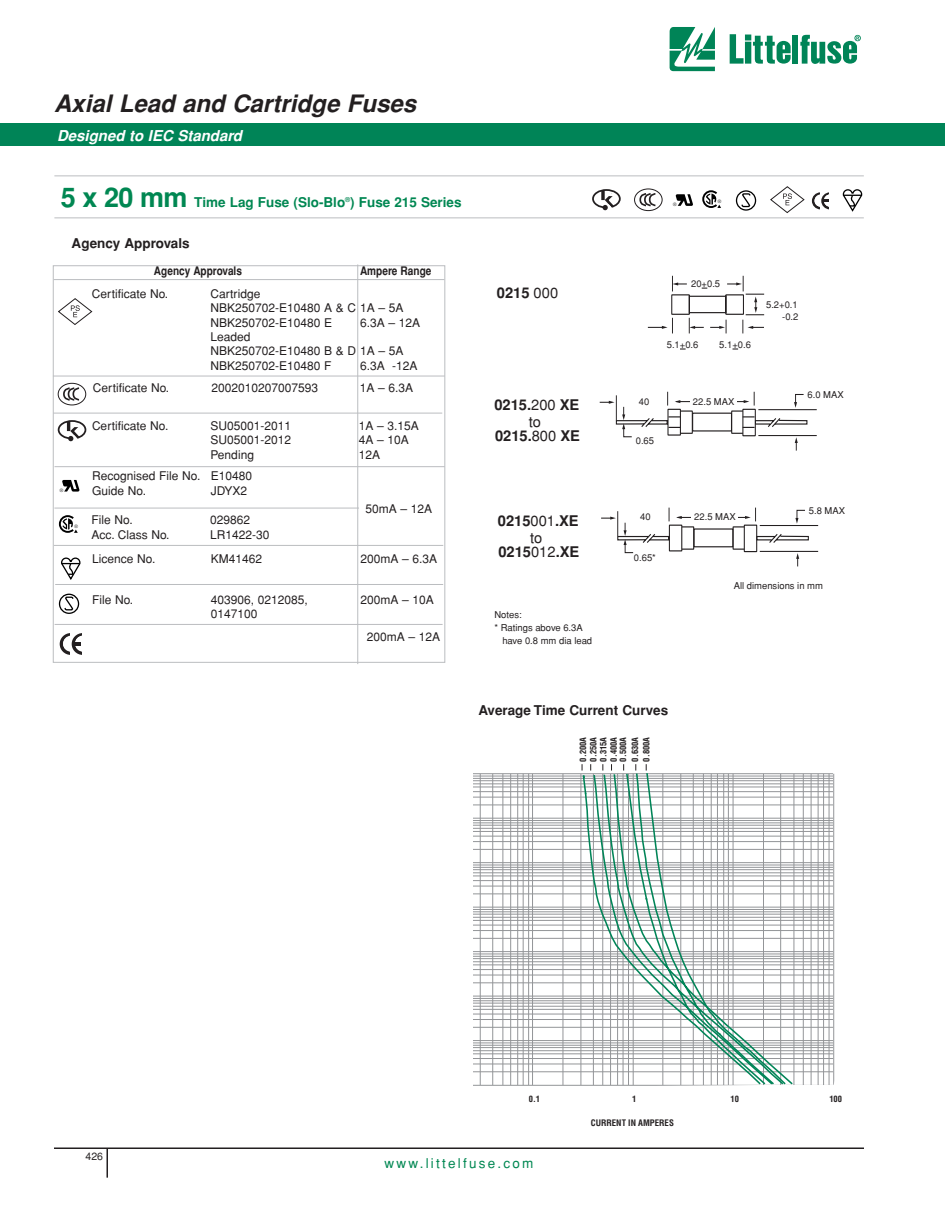
<style>
.page{position:relative;width:945px;height:1215px;background:#fff}
.page>*{position:absolute;margin:0;border:0;box-sizing:border-box;transform-origin:0 0}
.t1{font:italic 700 24px "Helvetica";color:#231f20}
.t2{font:italic 700 15px "Helvetica";color:#fff}
.t3{font:700 14.7px/16.8px "Helvetica";color:#231f20;text-align:center}
.t4{font:700 13.5px "Helvetica";color:#008752}
.t5{font:700 13.5px "Helvetica";color:#231f20}
.t6{font:13.5px "Helvetica";letter-spacing:.165em;color:#008752}
.t7{font:12px/14.4px "Helvetica";color:#231f20}
.t8{font:700 12px "Helvetica";color:#231f20;scale:.84 1}
.t9{font:10.5px "Helvetica";color:#231f20}
.t10{font:9.45px/11.9px "Helvetica";color:#231f20;text-align:right}
.t11{font:700 condensed 8.7px "Helvetica";color:#231f20}
.t12{font:700 condensed 8.55px/10.2px "Helvetica";color:#231f20;text-align:justify}
.t13{font:4.65px "Helvetica";color:#000}
.s1{font-size:27px}
.s2{font-weight:400}
</style>
<div class="page">
<div style="left:932px;top:124px;width:13px;height:22px;background:#008457"></div>
<svg style="left:670px;top:27px;width:45px;height:44px"></svg>
<div style="left:793px;top:35px;width:5px;height:29px;background:#008457"></div>
<svg style="left:800px;top:35px;width:61px;height:29px"></svg>
<svg style="left:730px;top:34px;width:61px;height:30px"></svg>
<div style="left:0;top:124px;width:932px;height:22px;background:#008457"></div>
<hr style="left:54px;top:176px;width:810px;height:1px;background:#bbbdc0">
<hr style="left:54px;top:218px;width:810px;height:1px;background:#bbbdc0">
<hr style="left:54px;top:1148px;width:810px;height:1px;background:#231f20">
<hr style="left:106px;top:1148px;width:2px;height:30px;background:#231f20">
<svg style="left:479px;top:774px;width:356px;height:311px"></svg>
<svg style="left:787px;top:773px;width:7px;height:312px"></svg>
<svg style="left:580px;top:764px;width:207px;height:322px"></svg>
<svg style="left:600px;top:275px;width:217px;height:176px"></svg>
<svg style="left:601px;top:508px;width:218px;height:58px"></svg>
<hr style="left:54px;top:279px;width:390px;height:1px;background:#bbbdc0">
<div style="left:53px;top:265px;width:392px;height:398px;border:1px solid #bbbdc0"></div>
<hr style="left:357px;top:264px;width:1px;height:400px;background:#bbbdc0">
<hr style="left:55px;top:466px;width:390px;height:1px;background:#bbbdc0">
<hr style="left:53px;top:376px;width:392px;height:1px;background:#bbbdc0">
<hr style="left:53px;top:413px;width:389px;height:1px;background:#bbbdc0">
<hr style="left:54px;top:508px;width:305px;height:1px;background:#bbbdc0">
<hr style="left:54px;top:545px;width:389px;height:1px;background:#bbbdc0">
<hr style="left:55px;top:584px;width:388px;height:1px;background:#bbbdc0">
<svg style="left:58px;top:298px;width:34px;height:27px"></svg>
<div style="left:58px;top:383px;width:28px;height:22px;border:1px solid #231f20;border-radius:50%"></div>
<svg style="left:62px;top:387px;width:18px;height:14px"></svg>
<svg style="left:58px;top:420px;width:29px;height:21px"></svg>
<svg style="left:62px;top:480px;width:18px;height:12px"></svg>
<svg style="left:59px;top:515px;width:19px;height:18px"></svg>
<svg style="left:61px;top:557px;width:20px;height:23px"></svg>
<svg style="left:58px;top:593px;width:22px;height:21px"></svg>
<hr style="left:55px;top:624px;width:388px;height:1px;background:#bbbdc0">
<svg style="left:60px;top:633px;width:22px;height:22px"></svg>
<svg style="left:675px;top:194px;width:18px;height:12px"></svg>
<svg style="left:702px;top:190px;width:19px;height:18px"></svg>
<svg style="left:735px;top:190px;width:22px;height:21px"></svg>
<svg style="left:842px;top:189px;width:21px;height:23px"></svg>
<svg style="left:770px;top:186px;width:34px;height:27px"></svg>
<div style="left:634px;top:189px;width:29px;height:22px;border:1px solid #231f20;border-radius:50%"></div>
<svg style="left:639px;top:192px;width:18px;height:15px"></svg>
<svg style="left:592px;top:189px;width:29px;height:21px"></svg>
<svg style="left:812px;top:192px;width:17px;height:17px"></svg>
<h1 class="t1" style="left:54px;top:94px;width:368px">Axial Lead and Cartridg e Fuses</h1>
<p class="t2" style="left:57px;top:130px;width:190px">Desig ned to IEC Standard</p>
<p class="t4" style="left:61px;top:198px;width:402px"><span class="s1">5 x 20 mm</span> Time Lag Fuse (Slo-Blo<sup>®</sup>) Fuse 215 Series</p>
<p class="t5" style="left:72px;top:239px;width:120px">Agency Approvals</p>
<p class="t8" style="left:154px;top:266px;width:106px">Agency Approvals</p>
<p class="t8" style="left:360px;top:266px;width:87px">Ampere Range</p>
<p class="t13" style="left:60px;top:488px;width:5px">®</p>
<p class="t13" style="left:74px;top:524px;width:5px">®</p>
<p class="t7" style="left:92px;top:288px;width:78px">Certificate No.</p>
<p class="t7" style="left:210px;top:288px;width:195px">Cartridge<br>NBK250702-E10480 A &amp; C 1A – 5A<br>NBK250702-E10480 E</p>
<p class="t7" style="left:360px;top:316px;width:62px">6.3A – 12A</p>
<p class="t7" style="left:210px;top:331px;width:195px">Leaded<br>NBK250702-E10480 B &amp; D 1A – 5A<br>NBK250702-E10480 F</p>
<p class="t7" style="left:360px;top:360px;width:59px">6.3A -12A</p>
<p class="t7" style="left:93px;top:382px;width:78px">Certificate No.</p>
<p class="t7" style="left:211px;top:382px;width:108px">2002010207007593</p>
<p class="t7" style="left:360px;top:382px;width:55px">1A – 6.3A</p>
<p class="t7" style="left:92px;top:420px;width:78px">Certificate No.</p>
<p class="t7" style="left:211px;top:420px;width:82px">SU05001-2011</p>
<p class="t7" style="left:359px;top:420px;width:62px">1A – 3.15A</p>
<p class="t7" style="left:211px;top:434px;width:82px">SU05001-2012</p>
<p class="t7" style="left:359px;top:434px;width:52px">4A – 10A</p>
<p class="t7" style="left:211px;top:448px;width:45px">Pending</p>
<p class="t7" style="left:359px;top:448px;width:23px">12A</p>
<p class="t7" style="left:92px;top:470px;width:161px">Recognised File No. E10480<br>Guide No.</p>
<p class="t7" style="left:211px;top:485px;width:38px">JDYX2</p>
<p class="t7" style="left:366px;top:502px;width:68px">50mA – 12A</p>
<p class="t7" style="left:91px;top:514px;width:43px">File No.</p>
<p class="t7" style="left:210px;top:514px;width:42px">029862</p>
<p class="t7" style="left:91px;top:528px;width:80px">Acc. Class No.</p>
<p class="t7" style="left:210px;top:528px;width:61px">LR1422-30</p>
<p class="t7" style="left:92px;top:553px;width:65px">Licence No.</p>
<p class="t7" style="left:211px;top:553px;width:53px">KM41462</p>
<p class="t7" style="left:361px;top:553px;width:78px">200mA – 6.3A</p>
<p class="t7" style="left:92px;top:594px;width:43px">File No.</p>
<p class="t7" style="left:211px;top:594px;width:99px">403906, 0212085,</p>
<p class="t7" style="left:360px;top:594px;width:75px">200mA – 10A</p>
<p class="t7" style="left:211px;top:608px;width:48px">0147100</p>
<p class="t7" style="left:367px;top:631px;width:75px">200mA – 12A</p>
<p class="t13" style="left:673px;top:203px;width:5px">®</p>
<p class="t13" style="left:718px;top:200px;width:5px">®</p>
<p class="t3" style="left:497px;top:286px;width:63px">0215 <span class="s2">000</span></p>
<p class="t10" style="left:691px;top:278px;width:31px">20+0.5</p>
<p class="t10" style="left:667px;top:339px;width:33px">5.1+0.6</p>
<p class="t10" style="left:719px;top:339px;width:33px">5.1+0.6</p>
<p class="t10" style="left:766px;top:300px;width:34px">5.2+0.1 -0.2</p>
<p class="t3" style="left:494px;top:398px;width:87px">0215.<span class="s2">200</span> XE <span class="s2">to</span></p>
<p class="t10" style="left:639px;top:396px;width:12px">40</p>
<p class="t3" style="left:495px;top:429px;width:87px">0215.<span class="s2">800</span> XE</p>
<p class="t10" style="left:636px;top:436px;width:20px">0.65</p>
<p class="t10" style="left:693px;top:396px;width:43px">22.5 MAX</p>
<p class="t10" style="left:808px;top:390px;width:38px">6.0 MAX</p>
<p class="t3" style="left:498px;top:514px;width:82px">0215<span class="s2">001</span>.XE <span class="s2">to</span></p>
<p class="t3" style="left:498px;top:545px;width:82px">0215<span class="s2">012</span>.XE</p>
<p class="t10" style="left:640px;top:512px;width:12px">40</p>
<p class="t10" style="left:694px;top:512px;width:43px">22.5 MAX</p>
<p class="t10" style="left:634px;top:553px;width:24px">0.65*</p>
<p class="t10" style="left:809px;top:505px;width:38px">5.8 MAX</p>
<p class="t10" style="left:494px;top:610px;width:29px">Notes:</p>
<p class="t10" style="left:494px;top:623px;width:90px">* Ratings above 6.3A</p>
<p class="t10" style="left:502px;top:635px;width:91px">have 0.8 mm dia lead</p>
<p class="t10" style="left:734px;top:581px;width:91px">All dimensions in mm</p>
<p class="t5" style="left:478px;top:706px;width:191px">Average Time Current Curves</p>
<p class="t12" style="left:579px;top:762px;width:26px;rotate:-90deg">0.200A 0.250A 0.315A 0.400A</p>
<p class="t12" style="left:618px;top:762px;width:26px;line-height:12.1px;rotate:-90deg">0.500A<br>0.630A</p>
<p class="t12" style="left:642px;top:762px;width:26px;rotate:-90deg">0.800A</p>
<p class="t12" style="left:529px;top:1095px;width:13px">0.1</p>
<p class="t12" style="left:632px;top:1095px;width:6px">1</p>
<p class="t12" style="left:730px;top:1095px;width:10px">10</p>
<p class="t12" style="left:829px;top:1095px;width:14px">100</p>
<p class="t11" style="left:591px;top:1120px;width:84px">CURRENT IN AMPERES</p>
<p class="t9" style="left:86px;top:1153px;width:19px">426</p>
<p class="t6" style="left:384px;top:1159px;width:151px">www.littelfuse.com</p>
</div>
